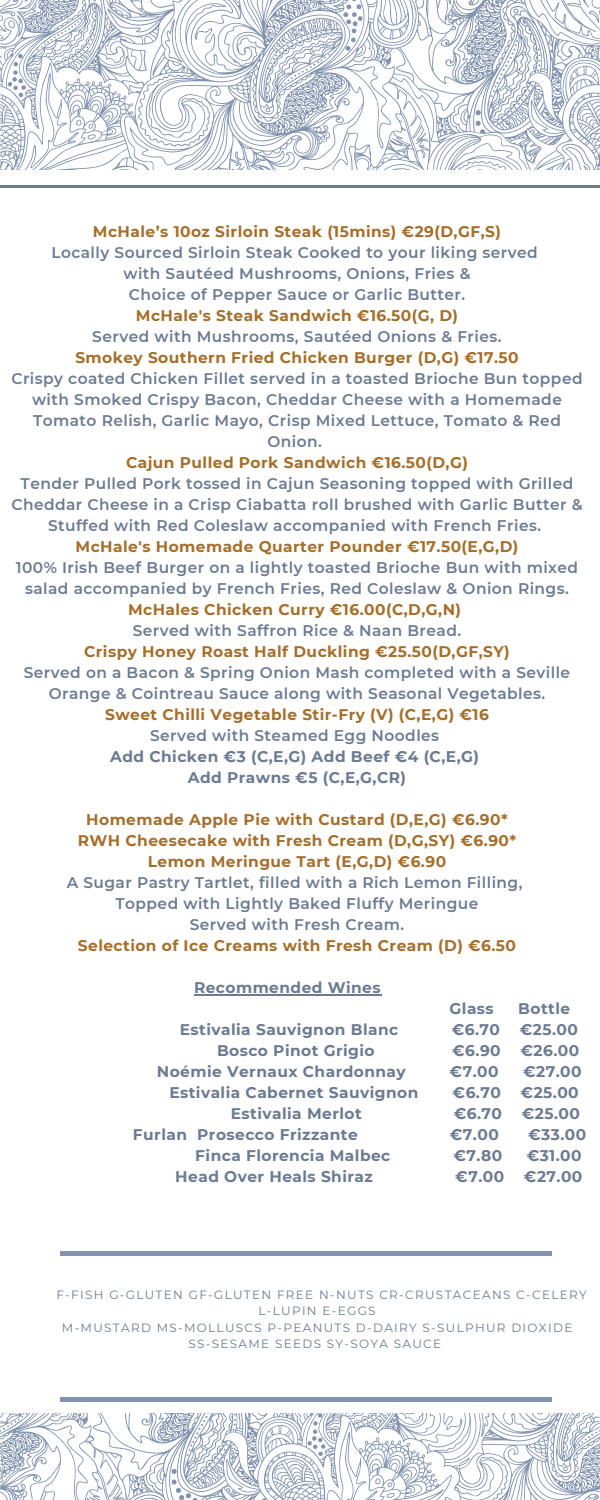
<style>
.page{position:relative;width:600px;height:1500px;background:#fff}
.page>*{position:absolute;margin:0;border:0;box-sizing:border-box;transform-origin:0 0}
.t1{font:600 15.4px/21px "Montserrat";letter-spacing:.03em;color:#6c7a92;text-align:center}
.t2{font:700 15.4px "Montserrat";letter-spacing:.03em;color:#6c7a92}
.t3{font:700 15.4px/21px "Montserrat";letter-spacing:.03em;color:#a56f2b;text-align:center}
.t4{font:12px/16.5px "Montserrat";letter-spacing:.11em;color:#6c7a92}
.s1{font-weight:700;color:#a56f2b}
.s2{font-weight:700}
.s3{font-weight:600;color:#6c7a92}
</style>
<div class="page">
<svg style="left:0;top:0;width:600px;height:169px"></svg>
<svg style="left:373px;top:0;width:36px;height:40px"></svg>
<svg style="left:259px;top:0;width:105px;height:115px"></svg>
<svg style="left:165px;top:19px;width:18px;height:44px"></svg>
<svg style="left:0;top:0;width:95px;height:97px"></svg>
<svg style="left:0;top:1414px;width:600px;height:86px"></svg>
<svg style="left:556px;top:1414px;width:44px;height:59px"></svg>
<svg style="left:170px;top:1414px;width:66px;height:86px"></svg>
<svg style="left:306px;top:1414px;width:26px;height:42px"></svg>
<svg style="left:357px;top:1414px;width:24px;height:12px"></svg>
<svg style="left:472px;top:1414px;width:18px;height:23px"></svg>
<svg style="left:458px;top:1458px;width:12px;height:9px"></svg>
<svg style="left:375px;top:1478px;width:20px;height:20px"></svg>
<svg style="left:0;top:1491px;width:9px;height:9px"></svg>
<svg style="left:0;top:1414px;width:41px;height:20px"></svg>
<hr style="left:0;top:185px;width:600px;height:2px;background:#6c7a92">
<div style="left:60px;top:1397px;width:492px;height:5px;background:#8293b0"></div>
<hr style="left:194px;top:994px;width:187px;height:2px;background:#6c7a92">
<div style="left:60px;top:1251px;width:492px;height:5px;background:#8293b0"></div>
<h1 class="t1" style="left:11px;top:221px;width:573px"><span class="s1">McHale’s 10oz Sirloin Steak (15mins) €29(D,GF,S)<br></span>Locally Sourced Sirloin Steak Cooked to your liking served<br>with Sautéed Mushrooms, Onions, Fries &amp;<br>Choice of Pepper Sauce or Garlic Butter.<br><span class="s1">McHale's Steak Sandwich €16.50(G, D)<br></span>Served with Mushrooms, Sautéed Onions &amp; Fries.<br><span class="s1">Smokey Southern Fried Chicken Burger (D,G) €17.50<br></span>Crispy coated Chicken Fillet served in a toasted Brioche Bun topped with Smoked Crispy Bacon, Cheddar Cheese with a Homemade Tomato Relish, Garlic Mayo, Crisp Mixed Lettuce, Tomato &amp; Red Onion.<br><span class="s1">Cajun Pulled Pork Sandwich €16.50(D,G)<br></span>Tender Pulled Pork tossed in Cajun Seasoning topped with Grilled Cheddar Cheese in a Crisp Ciabatta roll brushed with Garlic Butter &amp; Stuffed with Red Coleslaw accompanied with French Fries.<br><span class="s1">McHale's Homemade Quarter Pounder €17.50(E,G,D)<br></span>100% Irish Beef Burger on a lightly toasted Brioche Bun with mixed salad accompanied by French Fries, Red Coleslaw &amp; Onion Rings.<br><span class="s1">McHales Chicken Curry €16.00(C,D,G,N)<br></span>Served with Saffron Rice &amp; Naan Bread.<br><span class="s1">Crispy Honey Roast Half Duckling €25.50(D,GF,SY)<br></span>Served on a Bacon &amp; Spring Onion Mash completed with a Seville Orange &amp; Cointreau Sauce along with Seasonal Vegetables.<br><span class="s1">Sweet Chilli Vegetable Stir-Fry (V) (C,E,G) €16<br></span>Served with Steamed Egg Noodles<br><span class="s2">Add Chicken €3 (C,E,G) Add Beef €4 (C,E,G)<br>Add Prawns €5 (C,E,G,CR)</span></h1>
<h1 class="t3" style="left:67px;top:809px;width:457px">Homemade Apple Pie with Custard (D,E,G) €6.90* RWH Cheesecake with Fresh Cream (D,G,SY) €6.90* Lemon Meringue Tart (E,G,D) €6.90<br><span class="s3">A Sugar Pastry Tartlet, filled with a Rich Lemon Filling, Topped with Lightly Baked Fluffy Meringue<br>Served with Fresh Cream.<br></span>Selection of Ice Creams with Fresh Cream (D) €6.50</h1>
<h1 class="t2" style="left:194px;top:978px;width:188px">Recommended Wines</h1>
<h1 class="t2" style="left:450px;top:999px;width:46px">Glass</h1>
<h1 class="t2" style="left:518px;top:999px;width:53px">Bottle</h1>
<h1 class="t2" style="left:180px;top:1020px;width:220px">Estivalia Sauvignon Blanc</h1>
<h1 class="t2" style="left:452px;top:1020px;width:50px">€6.70</h1>
<h1 class="t2" style="left:520px;top:1020px;width:60px">€25.00</h1>
<h1 class="t2" style="left:217px;top:1041px;width:159px">Bosco Pinot Grigio</h1>
<h1 class="t2" style="left:452px;top:1041px;width:50px">€6.90</h1>
<h1 class="t2" style="left:521px;top:1041px;width:60px">€26.00</h1>
<h1 class="t2" style="left:157px;top:1062px;width:250px">Noémie Vernaux Chardonnay</h1>
<h1 class="t2" style="left:450px;top:1062px;width:50px">€7.00</h1>
<h1 class="t2" style="left:523px;top:1062px;width:60px">€27.00</h1>
<h1 class="t2" style="left:169px;top:1083px;width:251px">Estivalia Cabernet Sauvignon</h1>
<h1 class="t2" style="left:453px;top:1083px;width:50px">€6.70</h1>
<h1 class="t2" style="left:521px;top:1083px;width:60px">€25.00</h1>
<h1 class="t2" style="left:231px;top:1104px;width:132px">Estivalia Merlot</h1>
<h1 class="t2" style="left:454px;top:1104px;width:50px">€6.70</h1>
<h1 class="t2" style="left:522px;top:1104px;width:60px">€25.00</h1>
<h1 class="t2" style="left:133px;top:1125px;width:226px">Furlan Prosecco Frizzante</h1>
<h1 class="t2" style="left:450px;top:1125px;width:50px">€7.00</h1>
<h1 class="t2" style="left:528px;top:1125px;width:60px">€33.00</h1>
<h1 class="t2" style="left:195px;top:1146px;width:197px">Finca Florencia Malbec</h1>
<h1 class="t2" style="left:453px;top:1146px;width:50px">€7.80</h1>
<h1 class="t2" style="left:527px;top:1146px;width:57px">€31.00</h1>
<h1 class="t2" style="left:175px;top:1167px;width:199px">Head Over Heals Shiraz</h1>
<h1 class="t2" style="left:455px;top:1167px;width:50px">€7.00</h1>
<h1 class="t2" style="left:524px;top:1167px;width:60px">€27.00</h1>
<p class="t4" style="left:259px;top:1286px;width:330px;text-indent:-202px">F-FISH G-GLUTEN GF-GLUTEN FREE N-NUTS CR-CRUSTACEANS C-CELERY<br>L-LUPIN E-EGGS</p>
<p class="t4" style="left:62px;top:1319px;width:512px;text-align:center">M-MUSTARD MS-MOLLUSCS P-PEANUTS D-DAIRY S-SULPHUR DIOXIDE<br>SS-SESAME SEEDS SY-SOYA SAUCE</p>
</div>
